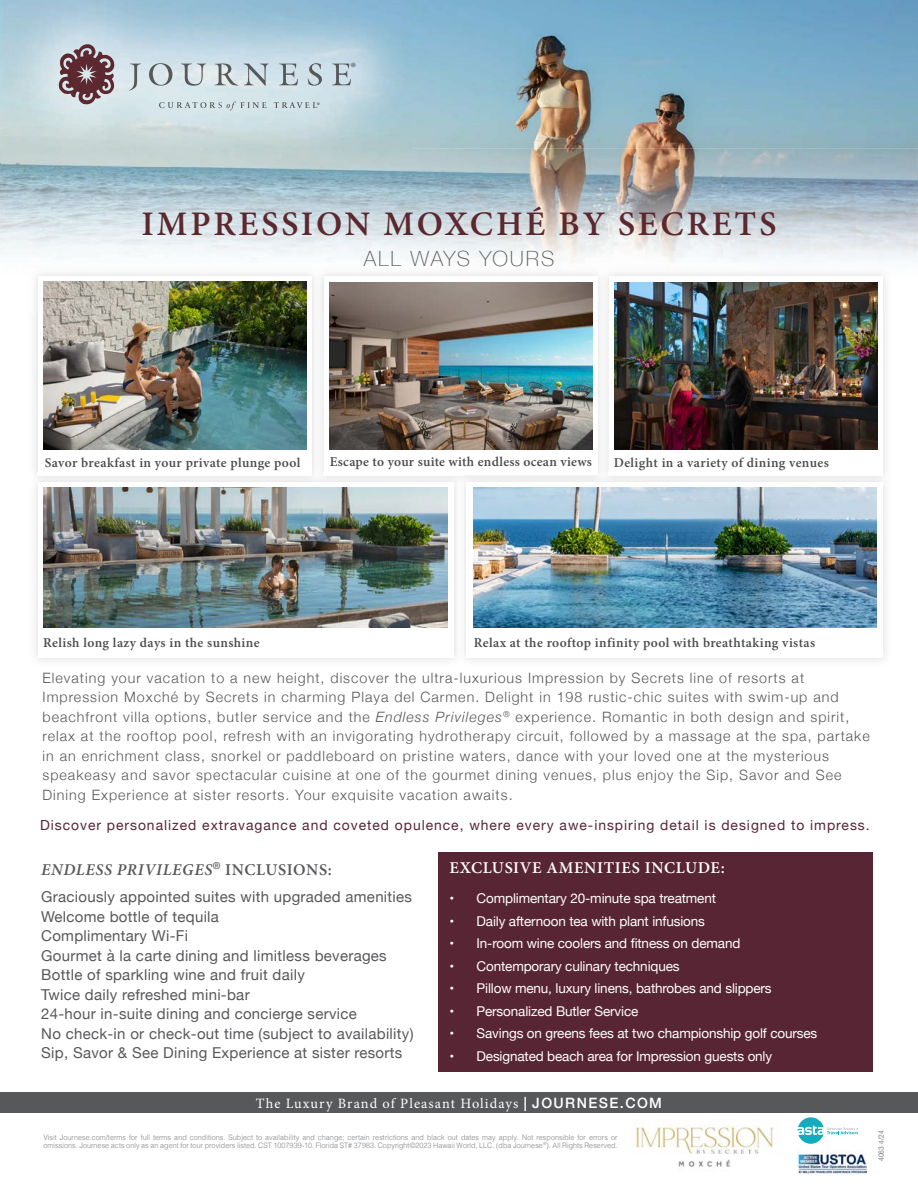
<style>
.page{position:relative;width:918px;height:1188px;background:#fff}
.page>*{position:absolute;margin:0;border:0;box-sizing:border-box;transform-origin:0 0}
.t1{font:600 34.5px "Minion Pro";letter-spacing:.085em;color:#5b282f}
.t2{font:100 21px "Helvetica Neue";letter-spacing:.09em;color:#57585a}
.t3{font:italic 600 16.5px "Minion Pro";letter-spacing:.04em;color:#57585a}
.t4{font:600 16.5px "Minion Pro";letter-spacing:.04em;color:#fff}
.t5{font:15px/19.5px "Helvetica Neue";letter-spacing:.02em;color:#57585a}
.t6{font:300 14.25px/19.5px "Helvetica Neue";letter-spacing:.07em;color:#57585a}
.t7{font:14.25px "Minion Pro";letter-spacing:.075em;color:#fff}
.t8{font:13.8px "Helvetica Neue";letter-spacing:.07em;color:#582534}
.t9{font:13.65px "Myriad Pro";color:#57585a}
.t10{font:13.5px "Helvetica Neue";letter-spacing:-.01em;color:#fff}
.t11{font:600 13.5px "Minion Pro";letter-spacing:.03em;color:#4b4c4d}
.t12{font:8.1px "Myriad Pro";color:#57585a}
.t13{font:300 7.5px/8.2px "Helvetica";letter-spacing:.01em;color:#808285;scale:.95 1}
.t14{font:7.5px "Helvetica Neue";color:#808285;scale:.9 1}
.s1{font-style:italic}
.s2{font-style:normal}
.s3{font-family:"Helvetica Neue";font-weight:500}
</style>
<div class="page">
<img style="left:0;top:0;width:918px;height:148px">
<img style="left:2px;top:0;width:410px;height:148px">
<svg style="left:59px;top:44px;width:56px;height:61px;background:#917b81"></svg>
<svg style="left:129px;top:64px;width:12px;height:27px"></svg>
<svg style="left:149px;top:63px;width:23px;height:23px"></svg>
<svg style="left:181px;top:64px;width:25px;height:22px"></svg>
<svg style="left:215px;top:63px;width:23px;height:23px"></svg>
<svg style="left:244px;top:64px;width:25px;height:22px"></svg>
<svg style="left:279px;top:64px;width:19px;height:21px"></svg>
<svg style="left:308px;top:63px;width:14px;height:23px"></svg>
<svg style="left:332px;top:64px;width:19px;height:21px"></svg>
<svg style="left:159px;top:102px;width:108px;height:8px"></svg>
<svg style="left:274px;top:102px;width:43px;height:6px"></svg>
<img style="left:51px;top:148px;width:867px;height:115px">
<img style="left:0;top:148px;width:51px;height:106px">
<img style="left:43px;top:282px;width:263px;height:167px">
<img style="left:329px;top:282px;width:263px;height:167px">
<img style="left:28px;top:313px;width:864px;height:10px">
<div style="left:609px;top:276px;width:274px;height:199px;background:#fff"></div>
<img style="left:614px;top:282px;width:263px;height:167px">
<svg style="left:314px;top:473px;width:7px;height:9px"></svg>
<img style="left:44px;top:487px;width:403px;height:141px">
<svg style="left:599px;top:473px;width:8px;height:9px"></svg>
<svg style="left:457px;top:476px;width:6px;height:2px"></svg>
<img style="left:473px;top:487px;width:404px;height:141px">
<div style="left:438px;top:852px;width:434px;height:219px;background:#582534"></div>
<div style="left:0;top:1092px;width:918px;height:21px;background:#57585a"></div>
<img style="left:798px;top:1150px;width:69px;height:24px">
<svg style="left:798px;top:1117px;width:60px;height:27px"></svg>
<img style="left:636px;top:1122px;width:138px;height:45px">
<p class="t12" style="left:317px;top:100px;width:5px">®</p>
<p class="t9" style="left:350px;top:59px;width:7px">®</p>
<h1 class="t1" style="left:141px;top:200px;width:637px">IMPRESSION MOXCHÉ BY SECRETS</h1>
<h2 class="t2" style="left:364px;top:243px;width:192px">ALL WAYS YOURS</h2>
<p class="t11" style="left:45px;top:453px;width:257px">Savor breakfast in your private plunge pool</p>
<p class="t11" style="left:330px;top:453px;width:264px">Escape to your suite with endless ocean views</p>
<p class="t11" style="left:614px;top:453px;width:217px">Delight in a variety of dining venues</p>
<p class="t11" style="left:43px;top:633px;width:218px">Relish long lazy days in the sunshine</p>
<p class="t11" style="left:474px;top:633px;width:343px">Relax at the rooftop infinity pool with breathtaking vistas</p>
<p class="t6" style="left:43px;top:667px;width:829px">Elevating your vacation to a new height, discover the ultra-luxurious Impression by Secrets line of resorts at Impression Moxché by Secrets in charming Playa del Carmen. Delight in 198 rustic-chic suites with swim-up and beachfront villa options, butler service and the <span class="s1">Endless Privileges</span><sup>®</sup> experience. Romantic in both design and spirit, relax at the rooftop pool, refresh with an invigorating hydrotherapy circuit, followed by a massage at the spa, partake in an enrichment class, snorkel or paddleboard on pristine waters, dance with your loved one at the mysterious speakeasy and savor spectacular cuisine at one of the gourmet dining venues, plus enjoy the Sip, Savor and See Dining Experience at sister resorts. Your exquisite vacation awaits.</p>
<p class="t8" style="left:40px;top:815px;width:831px">Discover personalized extravagance and coveted opulence, where every awe-inspiring detail is designed to impress.</p>
<p class="t3" style="left:41px;top:858px;width:292px">ENDLESS PRIVILEGES<sup>®</sup> <span class="s2">INCLUSIONS:</span></p>
<p class="t5" style="left:41px;top:888px;width:374px">Graciously appointed suites with upgraded amenities Welcome bottle of tequila<br>Complimentary Wi-Fi<br>Gourmet à la carte dining and limitless beverages Bottle of sparkling wine and fruit daily<br>Twice daily refreshed mini-bar<br>24-hour in-suite dining and concierge service<br>No check-in or check-out time (subject to availability)<br>Sip, Savor &amp; See Dining Experience at sister resorts</p>
<p class="t4" style="left:450px;top:856px;width:277px">EXCLUSIVE AMENITIES INCLUDE:</p>
<p class="t10" style="left:450px;top:889px;width:268px">• Complimentary 20-minute spa treatment</p>
<p class="t10" style="left:450px;top:911px;width:257px">• Daily afternoon tea with plant infusions</p>
<p class="t10" style="left:450px;top:934px;width:292px">• In-room wine coolers and fitness on demand</p>
<p class="t10" style="left:450px;top:956px;width:232px">• Contemporary culinary techniques</p>
<p class="t10" style="left:450px;top:979px;width:324px">• Pillow menu, luxury linens, bathrobes and slippers</p>
<p class="t10" style="left:450px;top:1001px;width:190px">• Personalized Butler Service</p>
<p class="t10" style="left:450px;top:1024px;width:369px">• Savings on greens fees at two championship golf courses</p>
<p class="t10" style="left:450px;top:1046px;width:324px">• Designated beach area for Impression guests only</p>
<p class="t7" style="left:256px;top:1094px;width:408px">The Luxury Brand of Pleasant Holidays <span class="s3">| JOURNESE.COM</span></p>
<p class="t13" style="left:43px;top:1132px;width:606px">Visit Journese.com/terms for full terms and conditions. Subject to availability and change; certain restrictions and black out dates may apply. Not responsible for errors or omissions. Journese acts only as an agent for tour providers listed. CST 1007939-10. Florida ST# 37983. Copyright©2023 Hawaii World, LLC. (dba Journese<sup>®</sup>). All Rights Reserved.</p>
<p class="t14" style="left:876px;top:1161px;width:35px;rotate:-90deg">4063 4/24</p>
</div>
